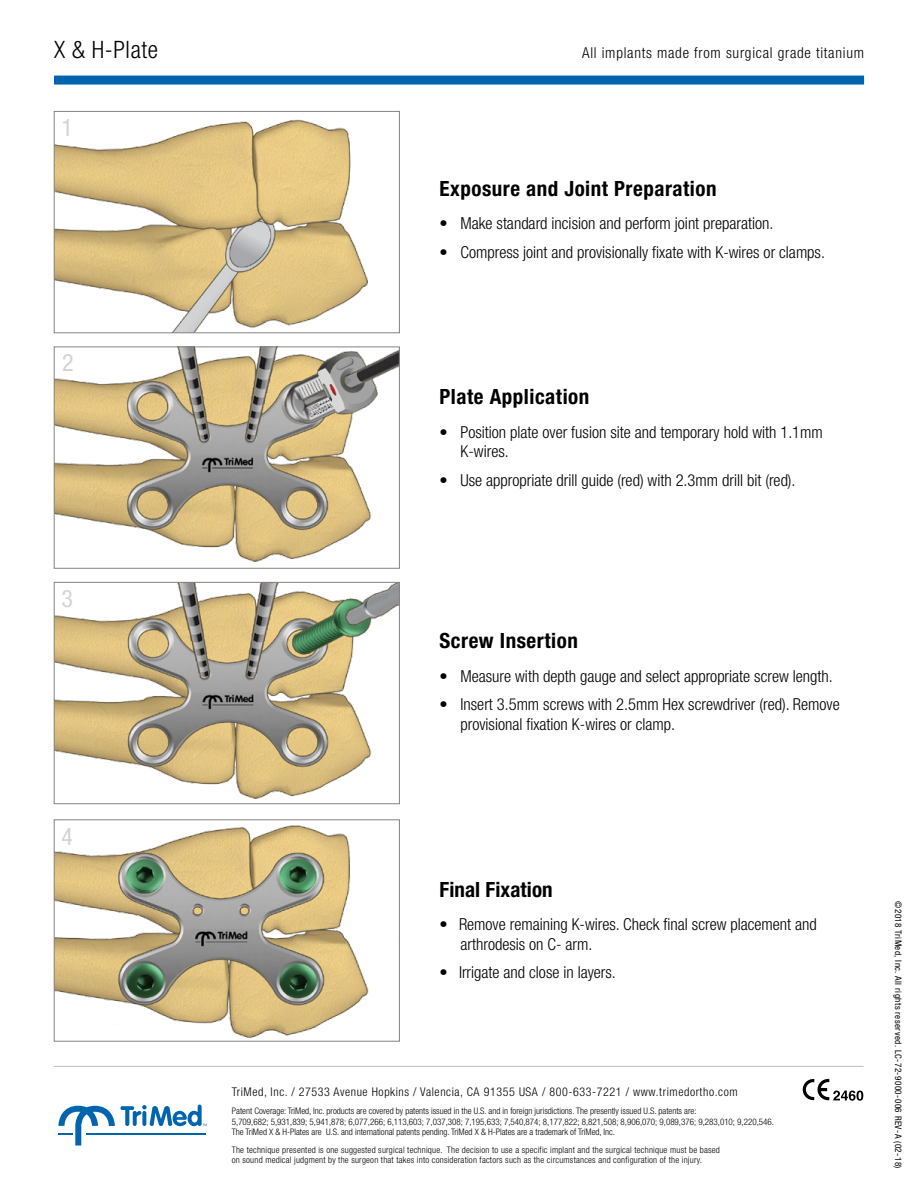
<style>
.page{position:relative;width:918px;height:1188px;background:#fff}
.page>*{position:absolute;margin:0;border:0;box-sizing:border-box;transform-origin:0 0}
.t1{font:300 condensed 24px "Helvetica Neue LT Std";letter-spacing:.025em;color:#000}
.t2{font:condensed 24px "Helvetica Neue LT Std";color:#d1d3d4}
.t3{font:700 condensed 21px "Helvetica Neue LT Std";letter-spacing:.025em;color:#000}
.t4{font:700 condensed 21px "Helvetica Neue LT Std";letter-spacing:.005em;color:#000}
.t5{font:300 condensed 16.5px/19.8px "Helvetica Neue LT Std";color:#000}
.t6{font:300 condensed 15px "Helvetica Neue LT Std";letter-spacing:.05em;color:#000}
.t7{font:300 condensed 12px "Helvetica Neue LT Std";letter-spacing:.05em;color:#000}
.t8{font:300 condensed 9px/10.5px "Helvetica Neue LT Std";color:#000}
.t9{font:300 condensed 9px/10.8px "Helvetica Neue LT Std";letter-spacing:.025em;color:#000}
.t10{font:condensed 9px "Helvetica Neue LT Std";letter-spacing:.05em;color:#000}
</style>
<div class="page">
<img style="left:56px;top:119px;width:311px;height:212px">
<div style="left:54px;top:111px;width:346px;height:222px;border:1px solid #848383"></div>
<img style="left:56px;top:825px;width:313px;height:214px">
<div style="left:54px;top:820px;width:346px;height:221px;border:1px solid #848383"></div>
<img style="left:56px;top:584px;width:342px;height:214px">
<div style="left:54px;top:582px;width:346px;height:222px;border:1px solid #848383"></div>
<img style="left:56px;top:349px;width:342px;height:213px">
<div style="left:54px;top:347px;width:346px;height:221px;border:1px solid #848383"></div>
<hr style="left:54px;top:1066px;width:809px;height:1px;background:#bcbec0">
<svg style="left:58px;top:1105px;width:148px;height:41px"></svg>
<div style="left:54px;top:76px;width:810px;height:9px;background:#0064af"></div>
<svg style="left:803px;top:1079px;width:60px;height:22px"></svg>
<h1 class="t1" style="left:54px;top:36px;width:106px">X &amp; H-Plate</h1>
<h1 class="t2" style="left:62px;top:113px;width:13px">1</h1>
<h1 class="t2" style="left:62px;top:349px;width:13px">2</h1>
<h1 class="t2" style="left:62px;top:584px;width:13px">3</h1>
<h1 class="t2" style="left:62px;top:822px;width:13px">4</h1>
<p class="t6" style="left:582px;top:44px;width:283px">All implants made from surgical grade titanium</p>
<p class="t3" style="left:440px;top:175px;width:279px">Exposure and Joint Preparation</p>
<p class="t5" style="left:440px;top:213px;width:335px">• Make standard incision and perform joint preparation.</p>
<p class="t5" style="left:440px;top:242px;width:387px">• Compress joint and provisionally fixate with K-wires or clamps.</p>
<p class="t3" style="left:440px;top:384px;width:151px">Plate Application</p>
<p class="t5" style="left:461px;top:422px;width:364px;text-indent:-21px">• Position plate over fusion site and temporary hold with 1.1mm<br>K-wires.</p>
<p class="t5" style="left:440px;top:470px;width:358px">• Use appropriate drill guide (red) with 2.3mm drill bit (red).</p>
<p class="t3" style="left:440px;top:628px;width:140px">Screw Insertion</p>
<p class="t5" style="left:440px;top:666px;width:395px">• Measure with depth gauge and select appropriate screw length.</p>
<p class="t5" style="left:461px;top:694px;width:381px;text-indent:-21px">• Insert 3.5mm screws with 2.5mm Hex screwdriver (red). Remove provisional fixation K-wires or clamp.</p>
<p class="t4" style="left:440px;top:876px;width:115px">Final Fixation</p>
<p class="t5" style="left:461px;top:914px;width:358px;text-indent:-21px">• Remove remaining K-wires. Check final screw placement and arthrodesis on C- arm.</p>
<p class="t5" style="left:440px;top:963px;width:178px">• Irrigate and close in layers.</p>
<p class="t7" style="left:232px;top:1085px;width:507px">TriMed, Inc. / 27533 Avenue Hopkins / Valencia, CA 91355 USA / 800-633-7221 / www.trimedortho.com</p>
<p class="t8" style="left:232px;top:1106px;width:544px">Patent Coverage: TriMed, Inc. products are covered by patents issued in the U.S. and in foreign jurisdictions. The presently issued U.S. patents are:<br>5,709,682; 5,931,839; 5,941,878; 6,077,266; 6,113,603; 7,037,308; 7,195,633; 7,540,874; 8,177,822; 8,821,508; 8,906,070; 9,089,376; 9,283,010; 9,220,546.<br>The TriMed X &amp; H-Plates are U.S. and international patents pending. TriMed X &amp; H-Plates are a trademark of TriMed, Inc.</p>
<p class="t9" style="left:232px;top:1144px;width:490px">The technique presented is one suggested surgical technique. The decision to use a specific implant and the surgical technique must be based on sound medical judgment by the surgeon that takes into consideration factors such as the circumstances and configuration of the injury.</p>
<p class="t10" style="left:904px;top:901px;width:269px;rotate:90deg">©2018 TriMed, Inc. All rights reserved. LC-72-9000-006 REV-A (02-18)</p>
</div>
